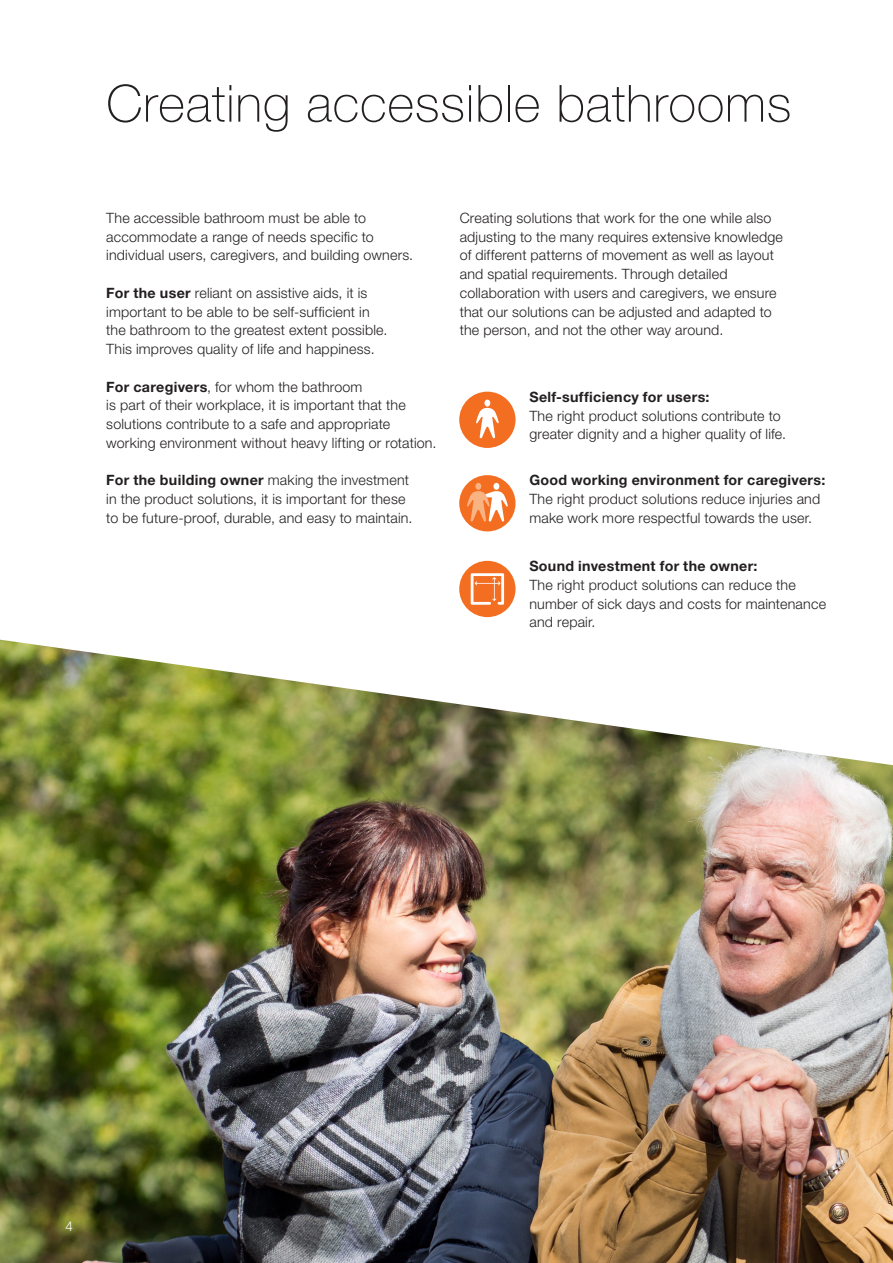
<style>
.page{position:relative;width:893px;height:1263px;background:#fff}
.page>*{position:absolute;margin:0;border:0;box-sizing:border-box;transform-origin:0 0}
.Overskrift_thin{font:100 51.3px "Helvetica Neue LT Std";letter-spacing:.015em;color:#231f20}
.Brødtekst{font:300 14.25px/18.8px "Helvetica Neue LT Std";letter-spacing:.015em;color:#231f20}
.t1{font:300 13.5px "Helvetica Neue LT Std";color:#fff}
.s1{font-weight:700}
</style>
<div class="page">
<img style="left:0;top:640px;width:893px;height:623px">
<div style="left:459px;top:475px;width:56px;height:56px;background:#f36e21;border-radius:50%"></div>
<div style="left:493px;top:483px;width:6px;height:7px;background:#fff;border-radius:50%"></div>
<div style="left:475px;top:483px;width:6px;height:7px;background:#f9b281;border-radius:50%"></div>
<svg style="left:467px;top:491px;width:41px;height:30px"></svg>
<div style="left:459px;top:561px;width:56px;height:56px;background:#f36e21;border-radius:50%"></div>
<svg style="left:471px;top:573px;width:33px;height:32px"></svg>
<div style="left:459px;top:392px;width:56px;height:56px;background:#f36e21;border-radius:50%"></div>
<div style="left:484px;top:400px;width:6px;height:7px;background:#fff;border-radius:50%"></div>
<svg style="left:476px;top:408px;width:23px;height:30px"></svg>
<p class="Overskrift_thin" style="left:106px;top:74px;width:687px">Creating accessible bathrooms</p>
<p class="Brødtekst" style="left:106px;top:208px;width:308px">The accessible bathroom must be able to accommodate a range of needs specific to individual users, caregivers, and building owners.</p>
<p class="Brødtekst" style="left:106px;top:283px;width:283px"><span class="s1">For the user</span> reliant on assistive aids, it is important to be able to be self-sufficient in the bathroom to the greatest extent possible.<br>This improves quality of life and happiness.</p>
<p class="Brødtekst" style="left:106px;top:377px;width:332px"><span class="s1">For caregivers</span>, for whom the bathroom<br>is part of their workplace, it is important that the solutions contribute to a safe and appropriate working environment without heavy lifting or rotation.</p>
<p class="Brødtekst" style="left:106px;top:471px;width:308px"><span class="s1">For the building owner</span> making the investment in the product solutions, it is important for these to be future-proof, durable, and easy to maintain.</p>
<p class="Brødtekst" style="left:460px;top:208px;width:325px">Creating solutions that work for the one while also adjusting to the many requires extensive knowledge of different patterns of movement as well as layout and spatial requirements. Through detailed collaboration with users and caregivers, we ensure that our solutions can be adjusted and adapted to the person, and not the other way around.</p>
<p class="Brødtekst" style="left:529px;top:387px;width:258px"><span class="s1">Self-sufficiency for users:<br></span>The right product solutions contribute to greater dignity and a higher quality of life.</p>
<p class="Brødtekst" style="left:529px;top:471px;width:297px"><span class="s1">Good working environment for caregivers:<br></span>The right product solutions reduce injuries and</p>
<p class="Brødtekst" style="left:529px;top:508px;width:284px">make work more respectful towards the user.</p>
<p class="Brødtekst" style="left:529px;top:556px;width:298px"><span class="s1">Sound investment for the owner:<br></span>The right product solutions can reduce the number of sick days and costs for maintenance and repair.</p>
<p class="t1" style="left:66px;top:1218px;width:9px">4</p>
</div>
